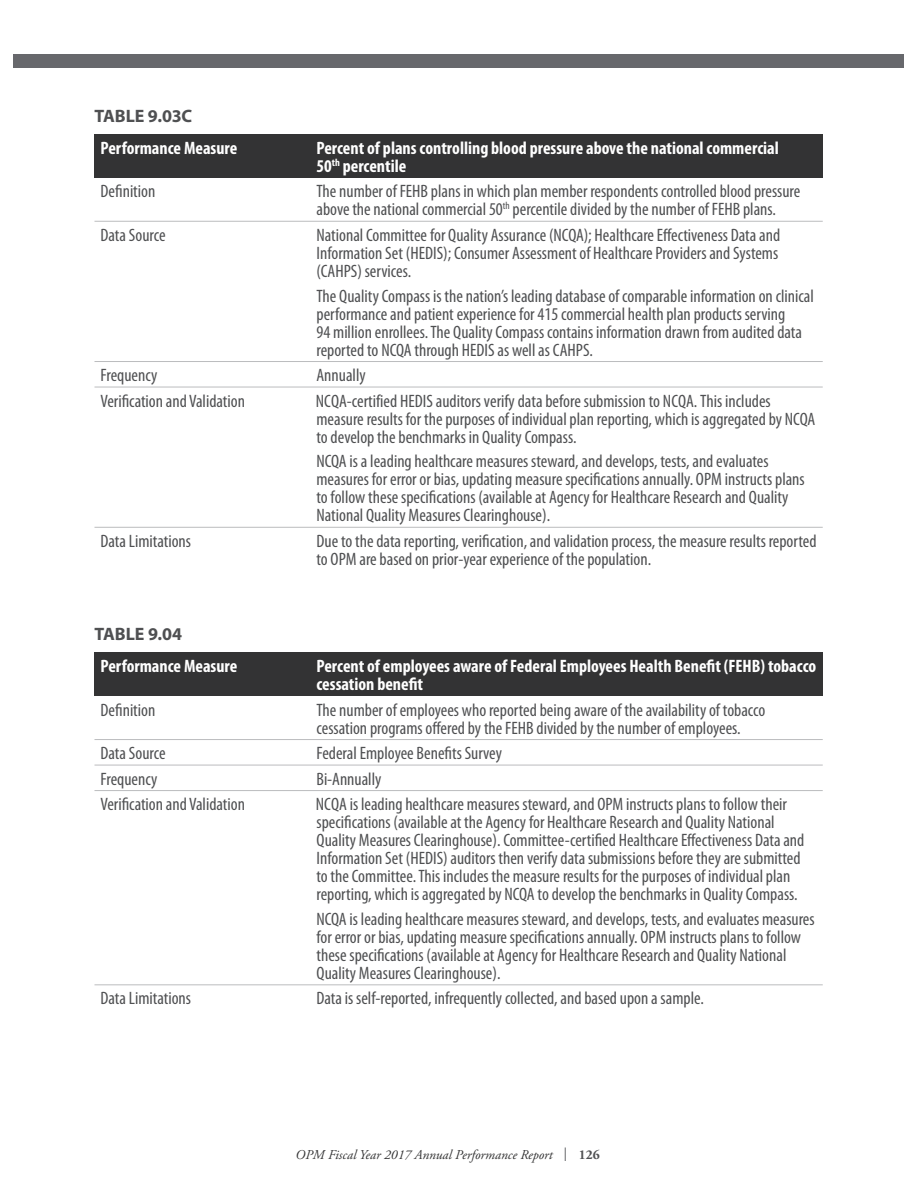
<style>
.page{position:relative;width:918px;height:1188px;background:#fff}
.page>*{position:absolute;margin:0;border:0;box-sizing:border-box;transform-origin:0 0}
.t1{font:condensed 18px/18px "Myriad Pro";color:#4f5052}
.t2{font:700 condensed 18px/18px "Myriad Pro";color:#fff}
.t3{font:700 18px "Myriad Pro";letter-spacing:-.01em;color:#4f5052}
.t4{font:italic 13.5px "Adobe Garamond Pro";color:#333334}
.t5{font:700 13.5px "Adobe Garamond Pro";color:#4f5052}
</style>
<div class="page">
<div style="left:14px;top:54px;width:890px;height:14px;background:#67686c"></div>
<svg style="left:565px;top:1148px;width:1px;height:13px"></svg>
<hr style="left:94px;top:221px;width:729px;height:1px;background:#bbbcbe">
<hr style="left:94px;top:361px;width:729px;height:1px;background:#bbbcbe">
<hr style="left:94px;top:387px;width:729px;height:1px;background:#bbbcbe">
<hr style="left:94px;top:527px;width:729px;height:1px;background:#bbbcbe">
<hr style="left:94px;top:739px;width:729px;height:1px;background:#bbbcbe">
<hr style="left:94px;top:765px;width:729px;height:1px;background:#bbbcbe">
<hr style="left:94px;top:790px;width:729px;height:1px;background:#bbbcbe">
<hr style="left:94px;top:984px;width:729px;height:1px;background:#bbbcbe">
<div style="left:94px;top:134px;width:216px;height:44px;background:#333334"></div>
<div style="left:310px;top:134px;width:513px;height:44px;background:#333334"></div>
<div style="left:94px;top:653px;width:216px;height:43px;background:#333334"></div>
<div style="left:310px;top:653px;width:513px;height:43px;background:#333334"></div>
<h4 class="t3" style="left:94px;top:109px;width:99px">TABLE 9.03C</h4>
<p class="t2" style="left:100px;top:141px;width:138px">Performance Measure</p>
<p class="t2" style="left:316px;top:141px;width:464px">Percent of plans controlling blood pressure above the national commercial<br>50<sup>th</sup> percentile</p>
<p class="t1" style="left:101px;top:184px;width:56px">Definition</p>
<p class="t1" style="left:317px;top:184px;width:485px">The number of FEHB plans in which plan member respondents controlled blood pressure above the national commercial 50<sup>th</sup> percentile divided by the number of FEHB plans.</p>
<p class="t1" style="left:100px;top:228px;width:67px">Data Source</p>
<p class="t1" style="left:316px;top:228px;width:465px;text-align:justify">National Committee for Quality Assurance (NCQA); Healthcare Effectiveness Data and Information Set (HEDIS); Consumer Assessment of Healthcare Providers and Systems (CAHPS) services.</p>
<p class="t1" style="left:316px;top:288px;width:499px">The Quality Compass is the nation’s leading database of comparable information on clinical performance and patient experience for 415 commercial health plan products serving<br>94 million enrollees. The Quality Compass contains information drawn from audited data reported to NCQA through HEDIS as well as CAHPS.</p>
<p class="t1" style="left:100px;top:368px;width:58px">Frequency</p>
<p class="t1" style="left:316px;top:368px;width:51px">Annually</p>
<p class="t1" style="left:100px;top:393px;width:146px">Verification and Validation</p>
<p class="t1" style="left:316px;top:393px;width:501px">NCQA-certified HEDIS auditors verify data before submission to NCQA. This includes measure results for the purposes of individual plan reporting, which is aggregated by NCQA to develop the benchmarks in Quality Compass.</p>
<p class="t1" style="left:316px;top:454px;width:490px">NCQA is a leading healthcare measures steward, and develops, tests, and evaluates measures for error or bias, updating measure specifications annually. OPM instructs plans to follow these specifications (available at Agency for Healthcare Research and Quality National Quality Measures Clearinghouse).</p>
<p class="t1" style="left:100px;top:534px;width:92px">Data Limitations</p>
<p class="t1" style="left:316px;top:534px;width:502px">Due to the data reporting, verification, and validation process, the measure results reported to OPM are based on prior-year experience of the population.</p>
<h4 class="t3" style="left:94px;top:627px;width:89px">TABLE 9.04</h4>
<p class="t2" style="left:100px;top:659px;width:138px">Performance Measure</p>
<p class="t2" style="left:316px;top:659px;width:501px">Percent of employees aware of Federal Employees Health Benefit (FEHB) tobacco cessation benefit</p>
<p class="t1" style="left:100px;top:702px;width:56px">Definition</p>
<p class="t1" style="left:316px;top:702px;width:451px">The number of employees who reported being aware of the availability of tobacco cessation programs offered by the FEHB divided by the number of employees.</p>
<p class="t1" style="left:100px;top:746px;width:67px">Data Source</p>
<p class="t1" style="left:316px;top:746px;width:187px">Federal Employee Benefits Survey</p>
<p class="t1" style="left:100px;top:771px;width:58px">Frequency</p>
<p class="t1" style="left:316px;top:771px;width:66px">Bi-Annually</p>
<p class="t1" style="left:100px;top:797px;width:146px">Verification and Validation</p>
<p class="t1" style="left:316px;top:797px;width:490px">NCQA is leading healthcare measures steward, and OPM instructs plans to follow their specifications (available at the Agency for Healthcare Research and Quality National Quality Measures Clearinghouse). Committee-certified Healthcare Effectiveness Data and Information Set (HEDIS) auditors then verify data submissions before they are submitted to the Committee. This includes the measure results for the purposes of individual plan reporting, which is aggregated by NCQA to develop the benchmarks in Quality Compass.</p>
<p class="t1" style="left:316px;top:912px;width:500px">NCQA is leading healthcare measures steward, and develops, tests, and evaluates measures for error or bias, updating measure specifications annually. OPM instructs plans to follow these specifications (available at Agency for Healthcare Research and Quality National Quality Measures Clearinghouse).</p>
<p class="t1" style="left:100px;top:991px;width:92px">Data Limitations</p>
<p class="t1" style="left:316px;top:991px;width:389px">Data is self-reported, infrequently collected, and based upon a sample.</p>
<p class="t4" style="left:296px;top:1150px;width:259px">OPM Fiscal Year 2017 Annual Performance Report</p>
<p class="t5" style="left:579px;top:1149px;width:23px">126</p>
</div>
